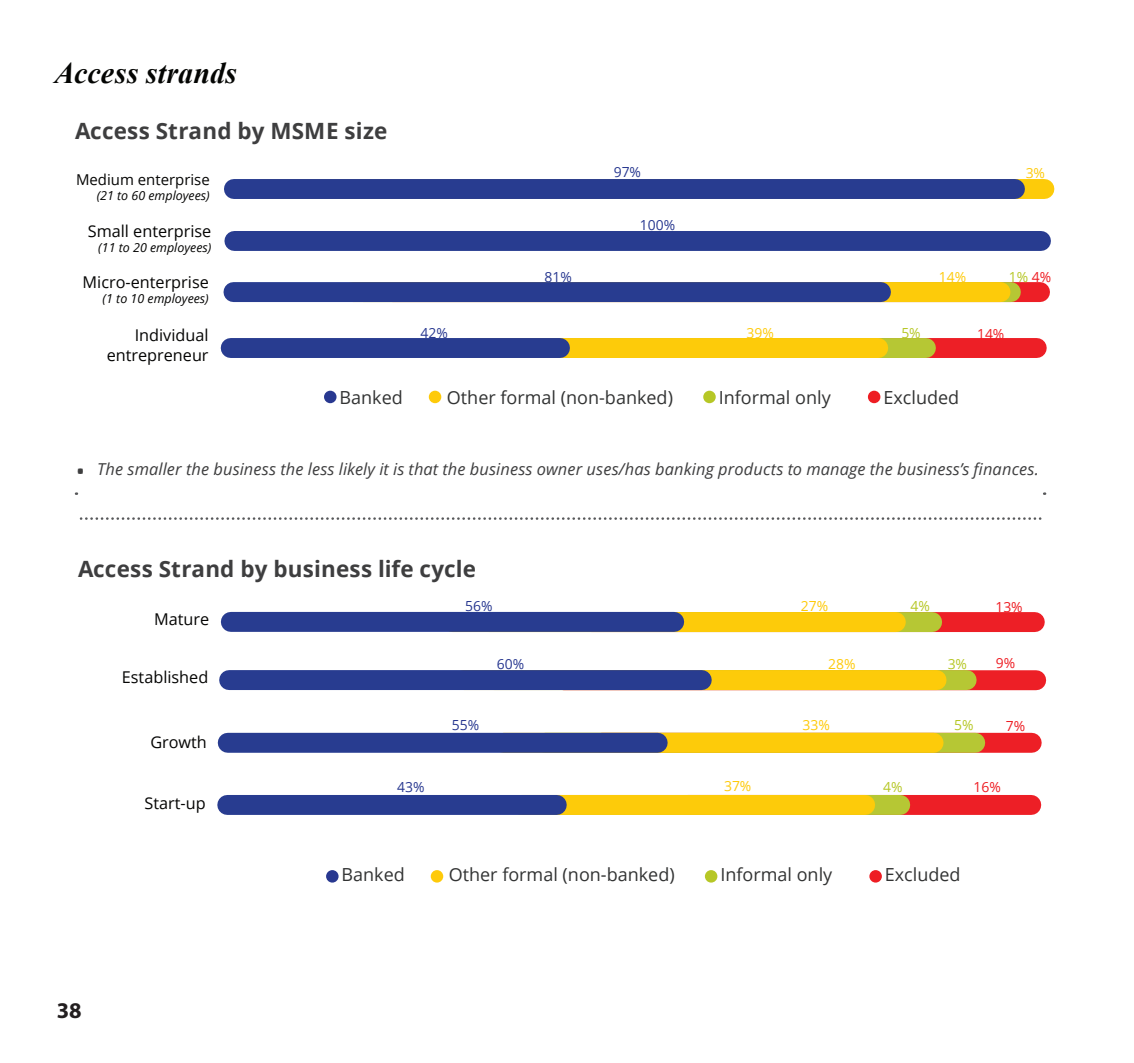
<style>
.page{position:relative;width:1134px;height:1063px;background:#fff}
.page>*{position:absolute;margin:0;border:0;box-sizing:border-box;transform-origin:0 0}
.t1{font:italic 700 30px "Times New Roman";letter-spacing:.005em;color:#040503}
.t2{font:700 22.5px "Open Sans";letter-spacing:.01em;color:#3e3e3f}
.t3{font:700 22.5px "Myriad Pro";color:#231f20}
.t4{font:18px "Open Sans";color:#323333}
.t5{font:italic 16.5px "Open Sans";letter-spacing:.01em;color:#3e3e3f}
.t6{font:16.25px/19.5px "Open Sans";color:#050504;text-align:right}
.t7{font:15px "Open Sans";color:#050504}
.t8{font:14px "Open Sans";color:#283890}
.t9{font:14px "Open Sans";color:#feca0a}
.t10{font:14px "Open Sans";color:#b6c726}
.t11{font:14px "Open Sans";color:#ee1d23}
.t12{font:italic 12.5px "Open Sans";color:#050504}
.s1{color:#ee1d23}
.s2{font-family:"Whitney";font-style:normal;font-size:22.5px}
</style>
<div class="page">
<svg style="left:81px;top:517px;width:961px;height:3px"></svg>
<div style="left:324px;top:391px;width:12px;height:12px;background:#283890;border-radius:50%"></div>
<div style="left:429px;top:391px;width:12px;height:12px;background:#feca0a;border-radius:50%"></div>
<div style="left:703px;top:391px;width:13px;height:12px;background:#b6c726;border-radius:50%"></div>
<div style="left:868px;top:391px;width:12px;height:12px;background:#ee1d23;border-radius:50%"></div>
<div style="left:326px;top:870px;width:13px;height:13px;background:#283890;border-radius:50%"></div>
<div style="left:431px;top:870px;width:12px;height:13px;background:#feca0a;border-radius:50%"></div>
<div style="left:705px;top:870px;width:12px;height:13px;background:#b6c726;border-radius:50%"></div>
<div style="left:869px;top:870px;width:13px;height:13px;background:#ee1d23;border-radius:50%"></div>
<div style="left:628px;top:338px;width:409px;height:20px;background:#ed1f26"></div>
<svg style="left:878px;top:338px;width:48px;height:20px"></svg>
<div style="left:470px;top:338px;width:408px;height:20px;background:#fdcb0a"></div>
<div style="left:231px;top:338px;width:329px;height:20px;background:#283c90"></div>
<div style="left:234px;top:231px;width:807px;height:20px;background:#283c90"></div>
<svg style="left:1015px;top:179px;width:29px;height:20px"></svg>
<div style="left:234px;top:179px;width:781px;height:20px;background:#283c90"></div>
<div style="left:688px;top:795px;width:343px;height:20px;background:#ed1f26"></div>
<svg style="left:865px;top:795px;width:35px;height:20px"></svg>
<div style="left:522px;top:795px;width:343px;height:20px;background:#fdcb0a"></div>
<div style="left:227px;top:795px;width:330px;height:20px;background:#283c90"></div>
<svg style="left:975px;top:733px;width:57px;height:20px"></svg>
<svg style="left:933px;top:733px;width:42px;height:20px"></svg>
<div style="left:504px;top:733px;width:429px;height:20px;background:#fdcb0a"></div>
<div style="left:228px;top:733px;width:430px;height:20px;background:#283c90"></div>
<div style="left:563px;top:670px;width:473px;height:20px;background:#ed1f26"></div>
<svg style="left:936px;top:670px;width:31px;height:20px"></svg>
<div style="left:464px;top:670px;width:472px;height:20px;background:#fdcb0a"></div>
<div style="left:229px;top:670px;width:473px;height:20px;background:#283c90"></div>
<div style="left:591px;top:612px;width:444px;height:20px;background:#ed1f26"></div>
<svg style="left:896px;top:612px;width:36px;height:20px"></svg>
<div style="left:452px;top:612px;width:444px;height:20px;background:#fdcb0a"></div>
<div style="left:231px;top:612px;width:443px;height:20px;background:#283c90"></div>
<svg style="left:1011px;top:282px;width:29px;height:20px"></svg>
<div style="left:353px;top:282px;width:647px;height:20px;background:#fdcb0a"></div>
<div style="left:233px;top:282px;width:648px;height:20px;background:#283c90"></div>
<h1 class="t1" style="left:55px;top:52px;width:184px">Access strands</h1>
<h2 class="t2" style="left:75px;top:115px;width:314px">Access Strand by MSME size</h2>
<p class="t7" style="left:76px;top:169px;width:135px">Medium enterprise</p>
<p class="t12" style="left:97px;top:187px;width:115px">(21 to 60 employees)</p>
<p class="t6" style="left:88px;top:221px;width:125px">Small enterprise</p>
<p class="t12" style="left:98px;top:239px;width:115px">(11 to 20 employees)</p>
<p class="t6" style="left:83px;top:272px;width:128px">Micro-enterprise</p>
<p class="t12" style="left:103px;top:290px;width:108px">(1 to 10 employees)</p>
<p class="t8" style="left:614px;top:162px;width:29px">97%</p>
<p class="t9" style="left:1026px;top:163px;width:21px">3%</p>
<p class="t8" style="left:640px;top:215px;width:37px">100%</p>
<p class="t8" style="left:544px;top:267px;width:29px">81%</p>
<p class="t9" style="left:939px;top:267px;width:29px">14%</p>
<p class="t10" style="left:1009px;top:267px;width:44px">1% <span class="s1">4%</span></p>
<p class="t6" style="left:107px;top:325px;width:103px">Individual entrepreneur</p>
<p class="t8" style="left:421px;top:323px;width:29px">42%</p>
<p class="t9" style="left:746px;top:323px;width:29px">39%</p>
<p class="t10" style="left:901px;top:323px;width:21px">5%</p>
<p class="t11" style="left:977px;top:324px;width:29px">14%</p>
<p class="t4" style="left:339px;top:385px;width:65px">Banked</p>
<p class="t4" style="left:447px;top:385px;width:228px">Other formal (non-banked)</p>
<p class="t4" style="left:719px;top:385px;width:114px">Informal only</p>
<p class="t4" style="left:883px;top:385px;width:77px">Excluded</p>
<p class="t5" style="left:76px;top:458px;width:964px"><span class="s2">•</span> The smaller the business the less likely it is that the business owner uses/has banking products to manage the business’s finances.</p>
<h2 class="t2" style="left:78px;top:553px;width:399px">Access Strand by business life cycle</h2>
<p class="t6" style="left:154px;top:609px;width:57px">Mature</p>
<p class="t6" style="left:122px;top:667px;width:88px">Established</p>
<p class="t6" style="left:150px;top:732px;width:58px">Growth</p>
<p class="t6" style="left:144px;top:793px;width:63px">Start-up</p>
<h2 class="t3" style="left:57px;top:995px;width:26px">38</h2>
<p class="t8" style="left:465px;top:596px;width:29px">56%</p>
<p class="t9" style="left:801px;top:596px;width:29px">27%</p>
<p class="t10" style="left:910px;top:596px;width:21px">4%</p>
<p class="t11" style="left:995px;top:598px;width:29px">13%</p>
<p class="t8" style="left:497px;top:654px;width:29px">60%</p>
<p class="t9" style="left:828px;top:654px;width:29px">28%</p>
<p class="t10" style="left:948px;top:654px;width:21px">3%</p>
<p class="t11" style="left:996px;top:654px;width:21px">9%</p>
<p class="t8" style="left:452px;top:716px;width:29px">55%</p>
<p class="t9" style="left:803px;top:716px;width:29px">33%</p>
<p class="t10" style="left:954px;top:716px;width:21px">5%</p>
<p class="t11" style="left:1006px;top:716px;width:21px">7%</p>
<p class="t8" style="left:397px;top:777px;width:29px">43%</p>
<p class="t9" style="left:724px;top:777px;width:29px">37%</p>
<p class="t10" style="left:883px;top:777px;width:21px">4%</p>
<p class="t11" style="left:973px;top:777px;width:29px">16%</p>
<p class="t4" style="left:342px;top:862px;width:65px">Banked</p>
<p class="t4" style="left:449px;top:862px;width:227px">Other formal (non-banked)</p>
<p class="t4" style="left:720px;top:862px;width:113px">Informal only</p>
<p class="t4" style="left:885px;top:862px;width:77px">Excluded</p>
</div>
